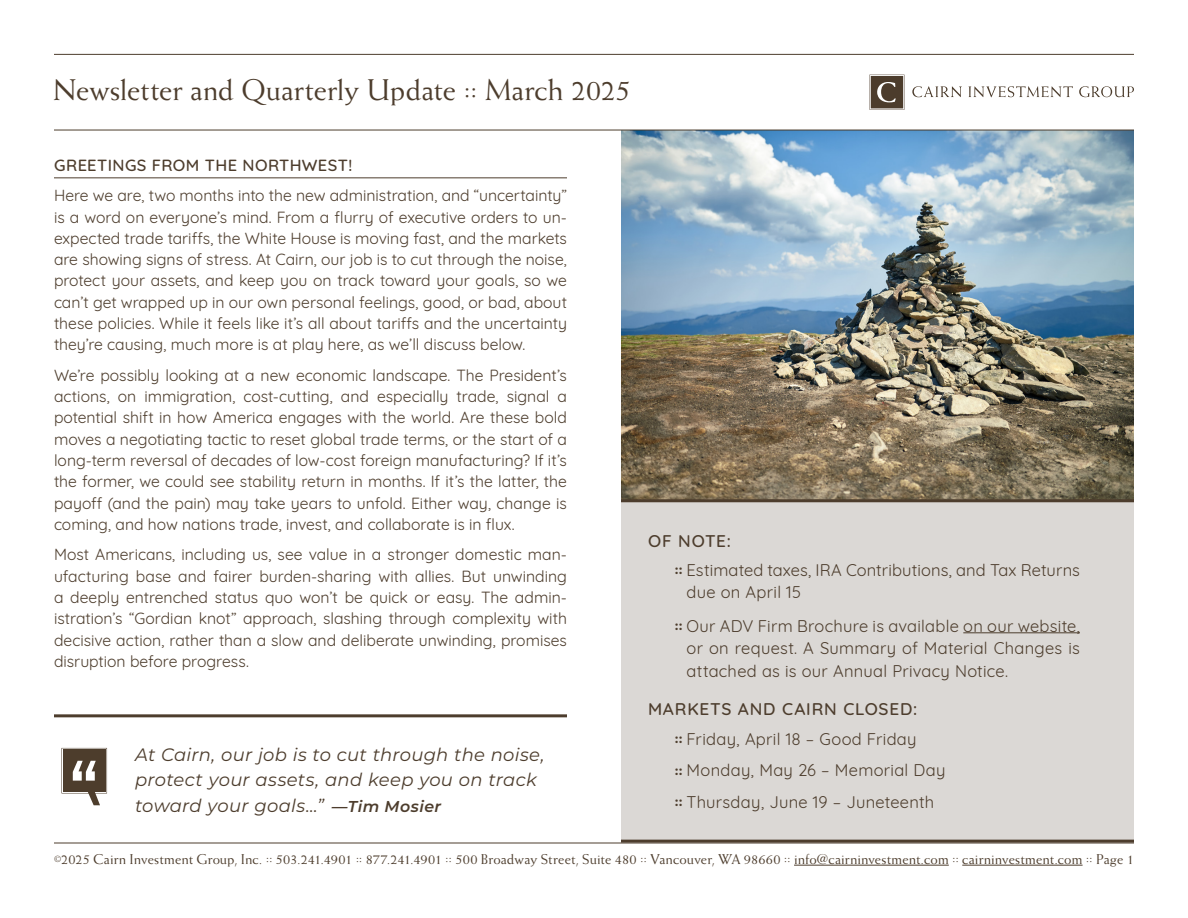
<style>
.page{position:relative;width:1188px;height:918px;background:#fff}
.page>*{position:absolute;margin:0;border:0;box-sizing:border-box;transform-origin:0 0}
.t1{font:30px "Weiss Std";letter-spacing:-.005em;color:#4d3d2d}
.pull_quote{font:italic 18px/25.5px "Montserrat";letter-spacing:.015em;color:#4d3d2d}
.bullets{font:500 17.25px "Quicksand";letter-spacing:.045em;color:#4d3d2d}
.bullets-2{font:16.5px/22.5px "Quicksand";letter-spacing:.015em;color:#4d3d2d}
.body{font:16.5px "Quicksand";letter-spacing:.02em;color:#4d3d2d}
.subhead{font:500 16.5px "Quicksand";letter-spacing:.025em;color:#4d3d2d}
.body-2{font:15.75px/21.3px "Quicksand";color:#4d3d2d;text-align:justify}
.t2{font:14.25px "Weiss Std";letter-spacing:.005em;color:#4d3d2d}
.s1{font-weight:600;font-size:15.75px}
.s2{font-family:"Montserrat";font-weight:700;font-size:12px}
.s3{font-size:9px}
</style>
<div class="page">
<div style="left:621px;top:441px;width:513px;height:399px;background:#dbd8d5"></div>
<img style="left:621px;top:131px;width:513px;height:368px">
<hr style="left:54px;top:177px;width:513px;height:1px;background:#4d3d2d">
<svg style="left:912px;top:86px;width:50px;height:11px"></svg>
<svg style="left:968px;top:86px;width:105px;height:11px"></svg>
<svg style="left:1079px;top:86px;width:55px;height:11px"></svg>
<svg style="left:869px;top:75px;width:36px;height:35px"></svg>
<hr style="left:794px;top:865px;width:155px;height:1px;background:#4d3d2d">
<hr style="left:962px;top:865px;width:121px;height:1px;background:#4d3d2d">
<hr style="left:54px;top:54px;width:1080px;height:1px;background:#4d3d2d">
<hr style="left:54px;top:843px;width:1080px;height:1px;background:#4d3d2d">
<hr style="left:621px;top:840px;width:513px;height:3px;background:#4d3d2d">
<hr style="left:54px;top:130px;width:1080px;height:1px;background:#4d3d2d">
<hr style="left:621px;top:499px;width:513px;height:3px;background:#4d3d2d">
<hr style="left:963px;top:632px;width:117px;height:1px;background:#4d3d2d">
<hr style="left:54px;top:714px;width:513px;height:3px;background:#4d3d2d">
<svg style="left:62px;top:748px;width:45px;height:57px"></svg>
<p class="t1" style="left:53px;top:73px;width:579px">Newsletter and Quarterly Update :: March 2025</p>
<p class="subhead" style="left:54px;top:152px;width:300px">GREETINGS FROM THE NORTHWEST!</p>
<p class="body-2" style="left:54px;top:183px;width:515px">Here we are, two months into the new administration, and “uncertainty” is a word on everyone’s mind. From a flurry of executive orders to un&shy;expected trade tariffs, the White House is moving fast, and the markets are showing signs of stress. At Cairn, our job is to cut through the noise, protect your assets, and keep you on track toward your goals, so we can’t get wrapped up in our own personal feelings, good, or bad, about these policies. While it feels like it’s all about tariffs and the uncertainty they’re causing, much more is at play here, as we’ll discuss below.</p>
<p class="body-2" style="left:54px;top:363px;width:515px">We’re possibly looking at a new economic landscape. The President’s actions, on immigration, cost-cutting, and especially trade, signal a potential shift in how America engages with the world. Are these bold moves a negotiating tactic to reset global trade terms, or the start of a long-term reversal of decades of low-cost foreign manufacturing? If it’s the former, we could see stability return in months. If it’s the latter, the payoff (and the pain) may take years to unfold. Either way, change is coming, and how nations trade, invest, and collaborate is in flux.</p>
<p class="body-2" style="left:54px;top:542px;width:515px">Most Americans, including us, see value in a stronger domestic man&shy;ufacturing base and fairer burden-sharing with allies. But unwinding a deeply entrenched status quo won’t be quick or easy. The admin&shy;istration’s “Gordian knot” approach, slashing through complexity with decisive action, rather than a slow and deliberate unwinding, promises disruption before progress.</p>
<p class="pull_quote" style="left:135px;top:741px;width:411px">At Cairn, our job is to cut through the noise, protect your assets, and keep you on track toward your goals…” <span class="s1">—Tim Mosier</span></p>
<p class="bullets" style="left:648px;top:526px;width:84px">OF NOTE:</p>
<p class="bullets-2" style="left:687px;top:557px;width:395px;text-indent:-12px"><span class="s2">::</span> Estimated taxes, IRA Contributions, and Tax Returns due on April 15</p>
<p class="bullets-2" style="left:687px;top:613px;width:395px;text-align:justify;text-indent:-12px"><span class="s2">::</span> Our ADV Firm Brochure is available on our website, or on request. A Summary of Material Changes is attached as is our Annual Privacy Notice.</p>
<p class="bullets" style="left:648px;top:695px;width:271px">MARKETS AND CAIRN CLOSED:</p>
<p class="body" style="left:675px;top:726px;width:243px"><span class="s2">::</span> Friday, April 18 – Good Friday</p>
<p class="body" style="left:675px;top:758px;width:272px"><span class="s2">::</span> Monday, May 26 – Memorial Day</p>
<p class="body" style="left:675px;top:789px;width:261px"><span class="s2">::</span> Thursday, June 19 – Juneteenth</p>
<p class="t2" style="left:54px;top:851px;width:1081px"><span class="s3">©</span>2025 Cairn Investment Group, Inc. :: 503.241.4901 :: 877.241.4901 :: 500 Broadway Street, Suite 480 :: Vancouver, WA 98660 :: info@cairninvestment.com :: cairninvestment.com :: Page 1</p>
</div>
